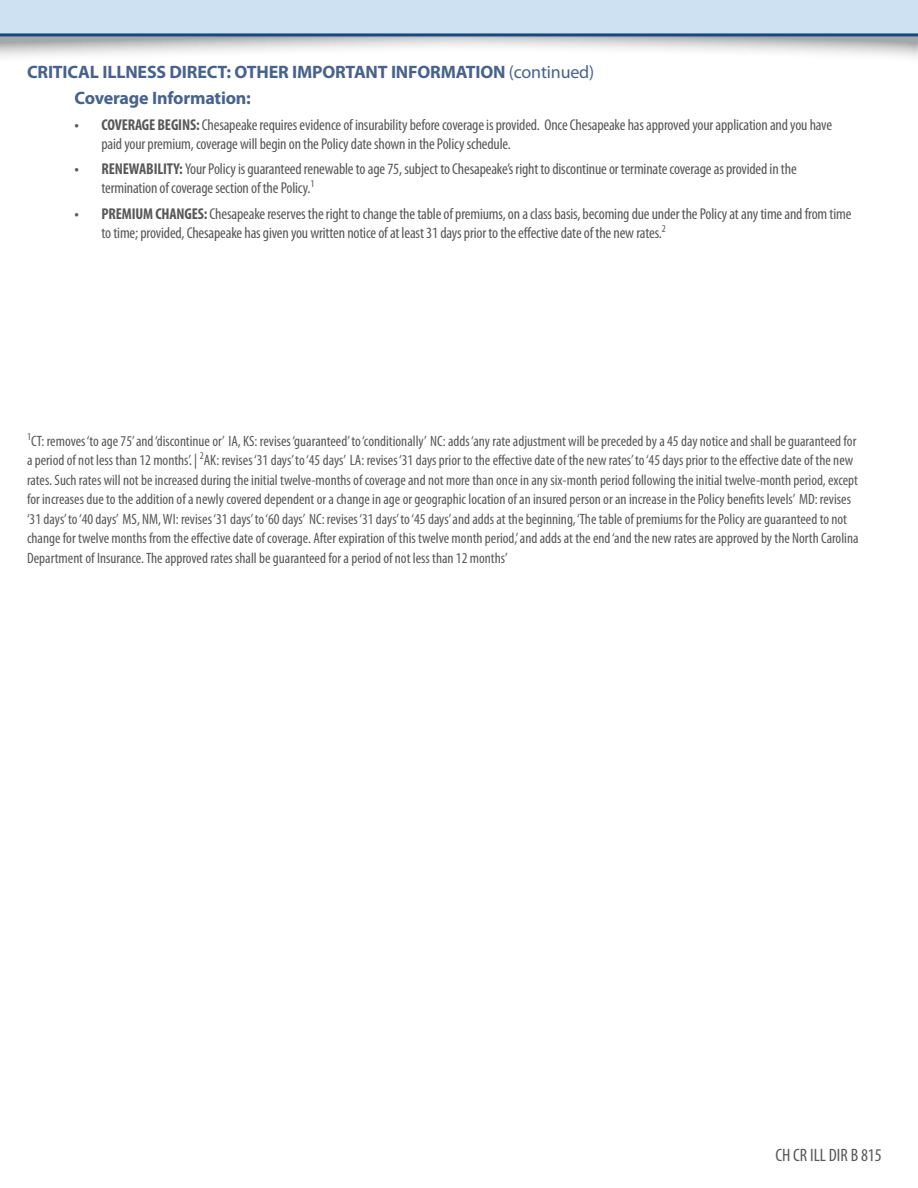
<style>
.page{position:relative;width:918px;height:1188px;background:#fff}
.page>*{position:absolute;margin:0;border:0;box-sizing:border-box;transform-origin:0 0}
.t1{font:700 18px "Myriad Pro";letter-spacing:-.01em;color:#47628e}
.t2{font:condensed 18px "Myriad Pro";color:#57585a}
.t3{font:condensed 15.75px/18.9px "Myriad Pro";letter-spacing:-.01em;color:#57585a}
.t4{font:condensed 15px/19.5px "Myriad Pro";color:#57585a}
.s1{font-weight:400}
.s2{font-weight:700}
</style>
<div class="page">
<svg style="left:0;top:36px;width:918px;height:21px"></svg>
<svg style="left:0;top:0;width:918px;height:36px;background:#c0d6ea"></svg>
<p class="t1" style="left:27px;top:60px;width:569px">CRITICAL ILLNESS DIRECT: OTHER IMPORTANT INFORMATION <span class="s1">(continued)</span></p>
<p class="t1" style="left:75px;top:86px;width:178px">Coverage Information:</p>
<p class="t3" style="left:102px;top:115px;width:732px;text-indent:-27px"><span class="s2">• COVERAGE BEGINS:</span> Chesapeake requires evidence of insurability before coverage is provided. Once Chesapeake has approved your application and you have paid your premium, coverage will begin on the Policy date shown in the Policy schedule.</p>
<p class="t3" style="left:102px;top:160px;width:697px;text-indent:-27px"><span class="s2">• RENEWABILITY:</span> Your Policy is guaranteed renewable to age 75, subject to Chesapeake’s right to discontinue or terminate coverage as provided in the termination of coverage section of the Policy.<sup>1</sup></p>
<p class="t3" style="left:102px;top:204px;width:751px;text-indent:-27px"><span class="s2">• PREMIUM CHANGES:</span> Chesapeake reserves the right to change the table of premiums, on a class basis, becoming due under the Policy at any time and from time to time; provided, Chesapeake has given you written notice of at least 31 days prior to the effective date of the new rates.<sup>2</sup></p>
<p class="t4" style="left:27px;top:431px;width:833px"><sup>1</sup>CT: removes ‘to age 75’ and ‘discontinue or’ IA, KS: revises ‘guaranteed’ to ‘conditionally’ NC: adds ‘any rate adjustment will be preceded by a 45 day notice and shall be guaranteed for a period of not less than 12 months’. | <sup>2</sup>AK: revises ‘31 days’ to ‘45 days’ LA: revises ‘31 days prior to the effective date of the new rates’ to ‘45 days prior to the effective date of the new rates. Such rates will not be increased during the initial twelve-months of coverage and not more than once in any six-month period following the initial twelve-month period, except for increases due to the addition of a newly covered dependent or a change in age or geographic location of an insured person or an increase in the Policy benefits levels’ MD: revises ‘31 days’ to ‘40 days’ MS, NM, WI: revises ‘31 days’ to ‘60 days’ NC: revises ‘31 days’ to ‘45 days’ and adds at the beginning, ‘The table of premiums for the Policy are guaranteed to not change for twelve months from the effective date of coverage. After expiration of this twelve month period,’ and adds at the end ‘and the new rates are approved by the North Carolina Department of Insurance. The approved rates shall be guaranteed for a period of not less than 12 months’</p>
<p class="t2" style="left:775px;top:1144px;width:108px">CH CR ILL DIR B 815</p>
</div>
